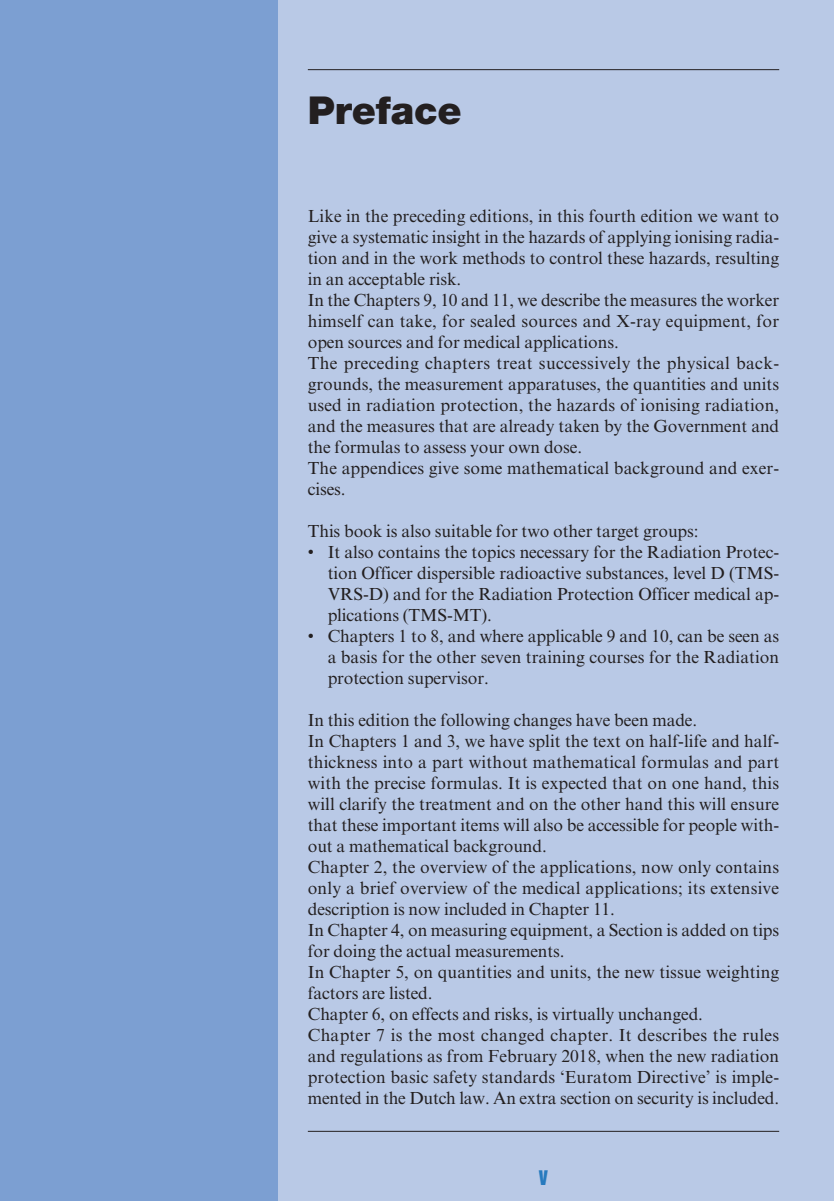
<style>
.page{position:relative;width:834px;height:1201px;background:#b9c9e6}
.page>*{position:absolute;margin:0;border:0;box-sizing:border-box;transform-origin:0 0}
.t1{font:900 38.5px "Helvetica Neue LT Std";letter-spacing:-.005em;color:#231f20}
.t2{font:18.38px "Helvetica Inserat LT Std";color:#277abe}
.t3{font:17.5px/21px "Times New Roman MT Std";color:#231f20}
</style>
<div class="page">
<div style="left:0;top:0;width:278px;height:1201px;background:#7c9fd2"></div>
<hr style="left:308px;top:69px;width:471px;height:1px;background:#231f20">
<hr style="left:308px;top:1131px;width:471px;height:1px;background:#231f20">
<p class="t1" style="left:308px;top:97px;width:155px">Preface</p>
<p class="t3" style="left:308px;top:207px;width:473px">Like in the preceding editions, in this fourth edition we want to give a systematic insight in the hazards of applying ionising radia&shy;tion and in the work methods to control these hazards, resulting in an acceptable risk.<br>In the Chapters 9, 10 and 11, we describe the measures the worker himself can take, for sealed sources and X-ray equipment, for open sources and for medical applications.<br>The preceding chapters treat successively the physical back&shy;grounds, the measurement apparatuses, the quantities and units used in radiation protection, the hazards of ionising radiation, and the measures that are already taken by the Government and the formulas to assess your own dose.<br>The appendices give some mathematical background and exer&shy;cises.</p>
<p class="t3" style="left:308px;top:522px;width:392px">This book is also suitable for two other target groups:</p>
<p class="t3" style="left:328px;top:543px;width:453px;text-align:justify;text-indent:-20px">• It also contains the topics necessary for the Radiation Protec&shy;tion Officer dispersible radioactive substances, level D (TMS-VRS-D) and for the Radiation Protection Officer medical ap&shy;plications (TMS-MT).</p>
<p class="t3" style="left:328px;top:627px;width:453px;text-align:justify;text-indent:-20px">• Chapters 1 to 8, and where applicable 9 and 10, can be seen as a basis for the other seven training courses for the Radiation protection supervisor.</p>
<p class="t3" style="left:308px;top:711px;width:473px">In this edition the following changes have been made.<br>In Chapters 1 and 3, we have split the text on half-life and half&shy;thickness into a part without mathematical formulas and part with the precise formulas. It is expected that on one hand, this will clarify the treatment and on the other hand this will ensure that these important items will also be accessible for people with&shy;out a mathematical background.<br>Chapter 2, the overview of the applications, now only contains only a brief overview of the medical applications; its extensive description is now included in Chapter 11.<br>In Chapter 4, on measuring equipment, a Section is added on tips for doing the actual measurements.<br>In Chapter 5, on quantities and units, the new tissue weighting factors are listed.<br>Chapter 6, on effects and risks, is virtually unchanged.<br>Chapter 7 is the most changed chapter. It describes the rules and regulations as from February 2018, when the new radiation protection basic safety standards ‘Euratom Directive’ is imple&shy;mented in the Dutch law. An extra section on security is included.</p>
<p class="t2" style="left:539px;top:1170px;width:11px">V</p>
</div>
